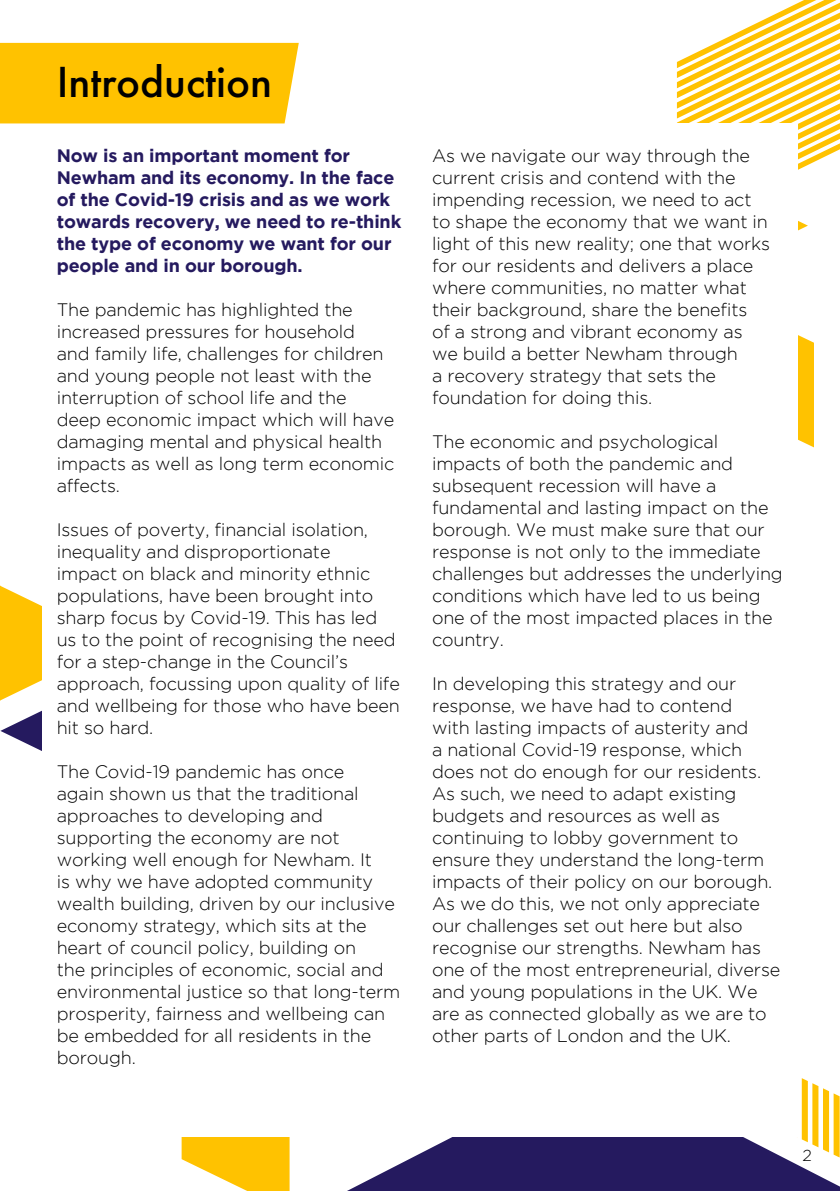
<style>
.page{position:relative;width:840px;height:1191px;background:#fff}
.page>*{position:absolute;margin:0;border:0;box-sizing:border-box;transform-origin:0 0}
.t1{font:500 40px "Futura";color:#000}
.t2{font:300 18px/22px "Gotham";letter-spacing:-.01em;color:#000}
.t3{font:700 18px/22px "Gotham";letter-spacing:-.01em;color:#251a5f}
.t4{font:300 16px "Gotham";color:#000}
</style>
<div class="page">
<svg style="left:676px;top:0;width:163px;height:447px"></svg>
<svg style="left:0;top:585px;width:42px;height:166px"></svg>
<svg style="left:181px;top:1137px;width:108px;height:54px"></svg>
<svg style="left:347px;top:1137px;width:492px;height:54px;background:#463c77"></svg>
<svg style="left:768px;top:1078px;width:71px;height:79px"></svg>
<div style="left:42px;top:123px;width:755px;height:1014px;background:#fff"></div>
<div style="left:0;top:43px;width:298px;height:80px;background:#ffc200"></div>
<h1 class="t1" style="left:57px;top:54px;width:217px">Introduction</h1>
<p class="t3" style="left:57px;top:144px;width:346px">Now is an important moment for<br>Newham and its economy. In the face of the Covid-19 crisis and as we work towards recovery, we need to re-think the type of economy we want for our people and in our borough.</p>
<p class="t2" style="left:57px;top:298px;width:339px">The pandemic has highlighted the increased pressures for household<br>and family life, challenges for children and young people not least with the interruption of school life and the deep economic impact which will have damaging mental and physical health impacts as well as long term economic affects.</p>
<p class="t2" style="left:57px;top:518px;width:344px">Issues of poverty, financial isolation, inequality and disproportionate<br>impact on black and minority ethnic populations, have been brought into sharp focus by Covid-19. This has led us to the point of recognising the need for a step-change in the Council’s approach, focussing upon quality of life and wellbeing for those who have been hit so hard.</p>
<p class="t2" style="left:57px;top:760px;width:345px">The Covid-19 pandemic has once<br>again shown us that the traditional approaches to developing and supporting the economy are not working well enough for Newham. It<br>is why we have adopted community wealth building, driven by our inclusive economy strategy, which sits at the heart of council policy, building on<br>the principles of economic, social and environmental justice so that long-term prosperity, fairness and wellbeing can be embedded for all residents in the borough.</p>
<p class="t2" style="left:432px;top:144px;width:339px">As we navigate our way through the current crisis and contend with the impending recession, we need to act to shape the economy that we want in light of this new reality; one that works for our residents and delivers a place where communities, no matter what their background, share the benefits<br>of a strong and vibrant economy as we build a better Newham through<br>a recovery strategy that sets the foundation for doing this.</p>
<p class="t2" style="left:432px;top:430px;width:352px">The economic and psychological impacts of both the pandemic and subsequent recession will have a fundamental and lasting impact on the borough. We must make sure that our response is not only to the immediate challenges but addresses the underlying conditions which have led to us being one of the most impacted places in the country.</p>
<p class="t2" style="left:432px;top:672px;width:349px">In developing this strategy and our response, we have had to contend<br>with lasting impacts of austerity and<br>a national Covid-19 response, which does not do enough for our residents.<br>As such, we need to adapt existing budgets and resources as well as continuing to lobby government to ensure they understand the long-term impacts of their policy on our borough.<br>As we do this, we not only appreciate our challenges set out here but also recognise our strengths. Newham has one of the most entrepreneurial, diverse and young populations in the UK. We are as connected globally as we are to other parts of London and the UK.</p>
<p class="t4" style="left:802px;top:1147px;width:11px">2</p>
</div>
